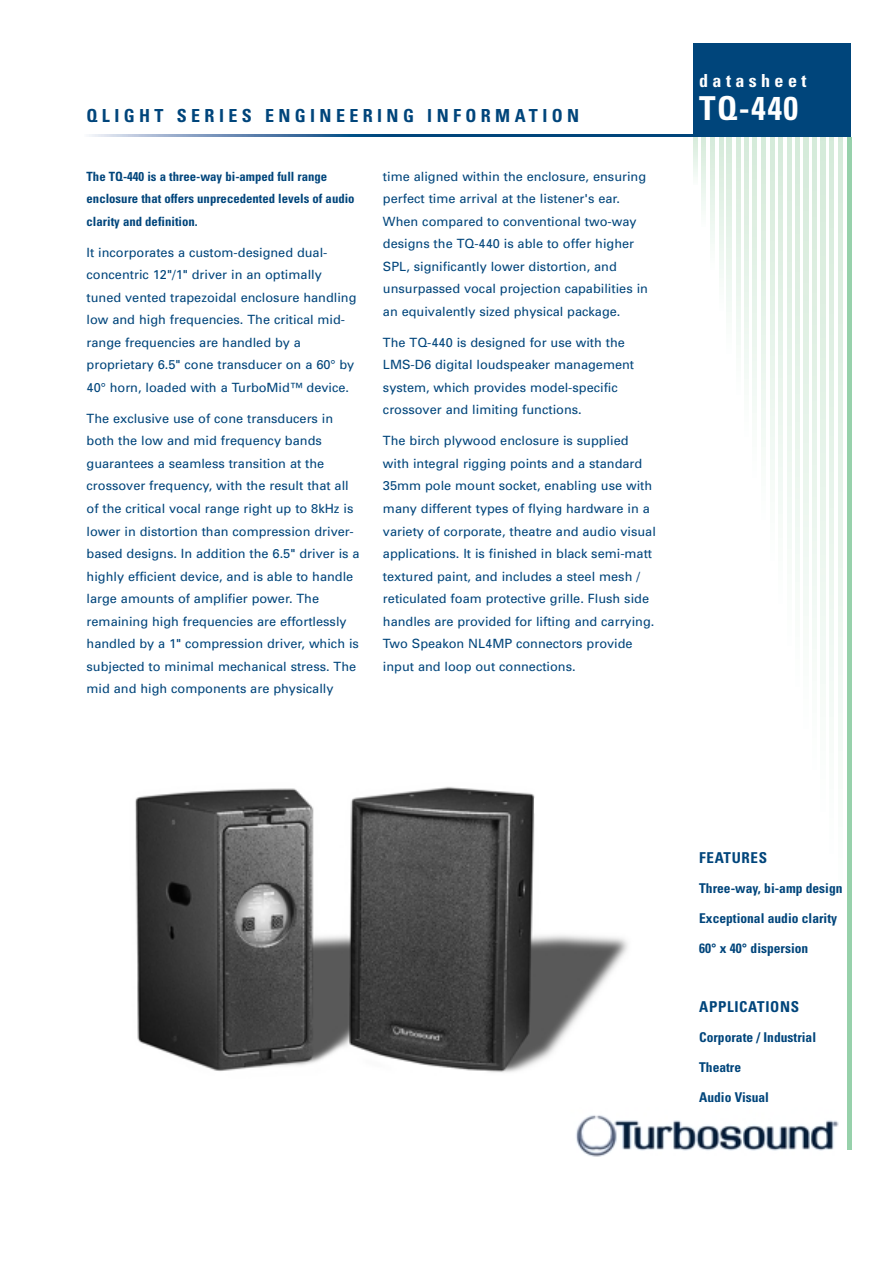
<style>
.page{position:relative;width:893px;height:1262px;background:#fff}
.page>*{position:absolute;margin:0;border:0;box-sizing:border-box;transform-origin:0 0}
.t1{font:700 condensed 33px "Univers";color:#fff}
.t2{font:700 condensed 18px "Univers";letter-spacing:.245em;color:#00457b}
.t3{font:700 condensed 18px "Univers";letter-spacing:.245em;color:#fff}
.t4{font:700 condensed 15px "Univers";letter-spacing:.045em;color:#00457b}
.t5{font:700 condensed 13.5px "Univers";color:#00457b}
.t6{font:12.75px/22.5px "Univers";color:#00457b}
.t7{font:700 condensed 12.75px/22.5px "Univers";color:#00457b}
</style>
<div class="page">
<div style="left:693px;top:43px;width:158px;height:94px;background:#00457b"></div>
<hr style="left:389px;top:134px;width:304px;height:2px;background:#00457b">
<img style="left:89px;top:134px;width:300px;height:2px">
<hr style="left:847px;top:137px;width:4px;height:1012px;background:#97d1ab">
<img style="left:576px;top:1115px;width:263px;height:42px">
<img style="left:135px;top:786px;width:493px;height:287px">
<h2 class="t2" style="left:87px;top:109px;width:494px">QLIGHT SERIES ENGINEERING INFORMATION</h2>
<p class="t7" style="left:87px;top:166px;width:269px">The TQ-440 is a three-way bi-amped full range enclosure that offers unprecedented levels of audio clarity and definition.</p>
<p class="t6" style="left:87px;top:242px;width:271px">It incorporates a custom-designed dual&shy;concentric 12"/1" driver in an optimally tuned vented trapezoidal enclosure handling low and high frequencies. The critical mid&shy;range frequencies are handled by a proprietary 6.5" cone transducer on a 60° by 40° horn, loaded with a TurboMid™ device.</p>
<p class="t6" style="left:87px;top:408px;width:274px">The exclusive use of cone transducers in both the low and mid frequency bands guarantees a seamless transition at the crossover frequency, with the result that all of the critical vocal range right up to 8kHz is lower in distortion than compression driver&shy;based designs. In addition the 6.5" driver is a highly efficient device, and is able to handle large amounts of amplifier power. The remaining high frequencies are effortlessly handled by a 1" compression driver, which is subjected to minimal mechanical stress. The mid and high components are physically</p>
<p class="t6" style="left:383px;top:166px;width:266px">time aligned within the enclosure, ensuring perfect time arrival at the listener's ear.<br>When compared to conventional two-way designs the TQ-440 is able to offer higher SPL, significantly lower distortion, and unsurpassed vocal projection capabilities in an equivalently sized physical package.</p>
<p class="t6" style="left:383px;top:332px;width:253px">The TQ-440 is designed for use with the LMS-D6 digital loudspeaker management system, which provides model-specific crossover and limiting functions.</p>
<p class="t6" style="left:383px;top:431px;width:274px">The birch plywood enclosure is supplied with integral rigging points and a standard 35mm pole mount socket, enabling use with many different types of flying hardware in a variety of corporate, theatre and audio visual applications. It is finished in black semi-matt textured paint, and includes a steel mesh / reticulated foam protective grille. Flush side handles are provided for lifting and carrying.<br>Two Speakon NL4MP connectors provide input and loop out connections.</p>
<h2 class="t3" style="left:699px;top:74px;width:109px">datasheet</h2>
<h1 class="t1" style="left:699px;top:96px;width:100px">TQ-440</h1>
<p class="t4" style="left:699px;top:852px;width:69px">FEATURES</p>
<p class="t5" style="left:699px;top:883px;width:145px">Three-way, bi-amp design</p>
<p class="t5" style="left:699px;top:913px;width:139px">Exceptional audio clarity</p>
<p class="t5" style="left:699px;top:943px;width:111px">60° x 40° dispersion</p>
<p class="t4" style="left:699px;top:1001px;width:101px">APPLICATIONS</p>
<p class="t5" style="left:699px;top:1032px;width:118px">Corporate / Industrial</p>
<p class="t5" style="left:699px;top:1062px;width:43px">Theatre</p>
<p class="t5" style="left:699px;top:1091px;width:71px">Audio Visual</p>
</div>
